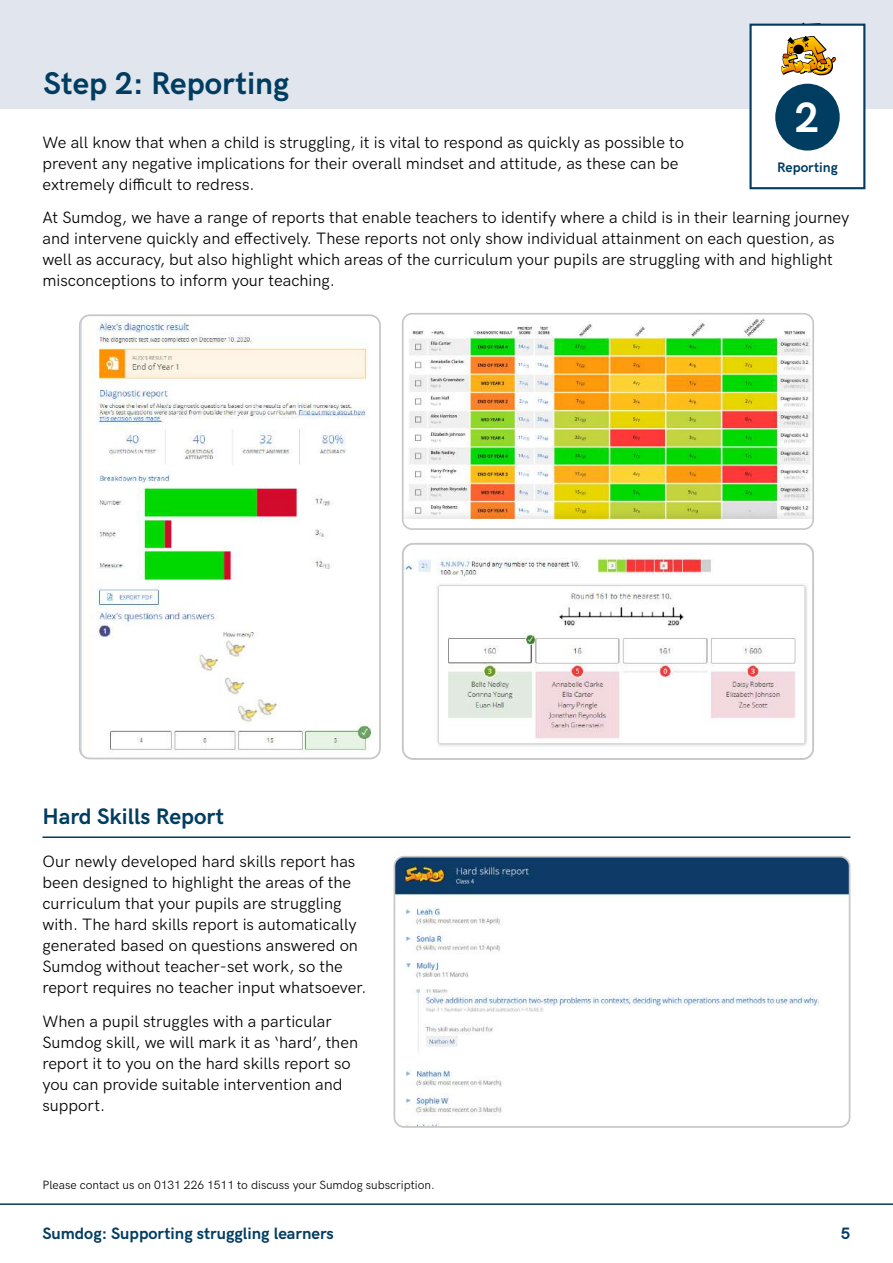
<style>
.page{position:relative;width:893px;height:1263px;background:#fff}
.page>*{position:absolute;margin:0;border:0;box-sizing:border-box;transform-origin:0 0}
.t1{font:700 42.6px "HK Grotesk";color:#fff}
.t2{font:700 31.5px "HK Grotesk";color:#003d61}
.t3{font:700 22.5px "HK Grotesk";color:#003d61}
.t4{font:16.5px/21px "HK Grotesk";color:#000}
.t5{font:700 16.5px "HK Grotesk";color:#003d61}
.t6{font:700 13.8px "HK Grotesk";color:#003d61}
.t7{font:12px "HK Grotesk";color:#000}
</style>
<div class="page">
<svg style="left:0;top:1203px;width:893px;height:2px"></svg>
<div style="left:0;top:0;width:893px;height:109px;background:#e1e5ed"></div>
<div style="left:751px;top:25px;width:113px;height:163px;background:#fff"></div>
<svg style="left:755px;top:22px;width:108px;height:77px"></svg>
<div style="left:775px;top:84px;width:65px;height:67px;background:#003d61;border-radius:50%"></div>
<div style="left:749px;top:24px;width:116px;height:165px;border:2px solid #003d61"></div>
<hr style="left:43px;top:836px;width:807px;height:2px;background:#003d61">
<img style="left:80px;top:317px;width:298px;height:441px">
<div style="left:79px;top:314px;width:302px;height:445px;border:2px solid #c6c6c6;border-radius:10px"></div>
<img style="left:405px;top:553px;width:402px;height:194px">
<div style="left:402px;top:543px;width:412px;height:217px;border:2px solid #c6c6c6;border-radius:10px"></div>
<img style="left:405px;top:316px;width:406px;height:203px">
<div style="left:402px;top:313px;width:412px;height:217px;border:2px solid #c6c6c6;border-radius:9px"></div>
<img style="left:394px;top:859px;width:456px;height:266px">
<div style="left:394px;top:856px;width:456px;height:272px;border:2px solid #c6c6c6;border-radius:10px"></div>
<h2 class="t2" style="left:44px;top:59px;width:247px">Step 2: Reporting</h2>
<p class="t4" style="left:43px;top:130px;width:643px">We all know that when a child is struggling, it is vital to respond as quickly as possible to prevent any negative implications for their overall mindset and attitude, as these can be extremely difficult to redress.</p>
<p class="t4" style="left:43px;top:206px;width:808px">At Sumdog, we have a range of reports that enable teachers to identify where a child is in their learning journey and intervene quickly and effectively. These reports not only show individual attainment on each question, as well as accuracy, but also highlight which areas of the curriculum your pupils are struggling with and highlight misconceptions to inform your teaching.</p>
<h1 class="t1" style="left:794px;top:85px;width:26px">2</h1>
<p class="t6" style="left:777px;top:156px;width:62px">Reporting</p>
<h3 class="t3" style="left:43px;top:799px;width:183px">Hard Skills Report</h3>
<p class="t4" style="left:43px;top:850px;width:325px">Our newly developed hard skills report has been designed to highlight the areas of the curriculum that your pupils are struggling with. The hard skills report is automatically generated based on questions answered on Sumdog without teacher-set work, so the report requires no teacher input whatsoever.</p>
<p class="t4" style="left:43px;top:1010px;width:317px">When a pupil struggles with a particular Sumdog skill, we will mark it as ‘hard’, then report it to you on the hard skills report so you can provide suitable intervention and support.</p>
<p class="t7" style="left:43px;top:1176px;width:394px">Please contact us on 0131 226 1511 to discuss your Sumdog subscription.</p>
<p class="t5" style="left:43px;top:1221px;width:293px">Sumdog: Supporting struggling learners</p>
<p class="t5" style="left:841px;top:1221px;width:11px">5</p>
</div>
